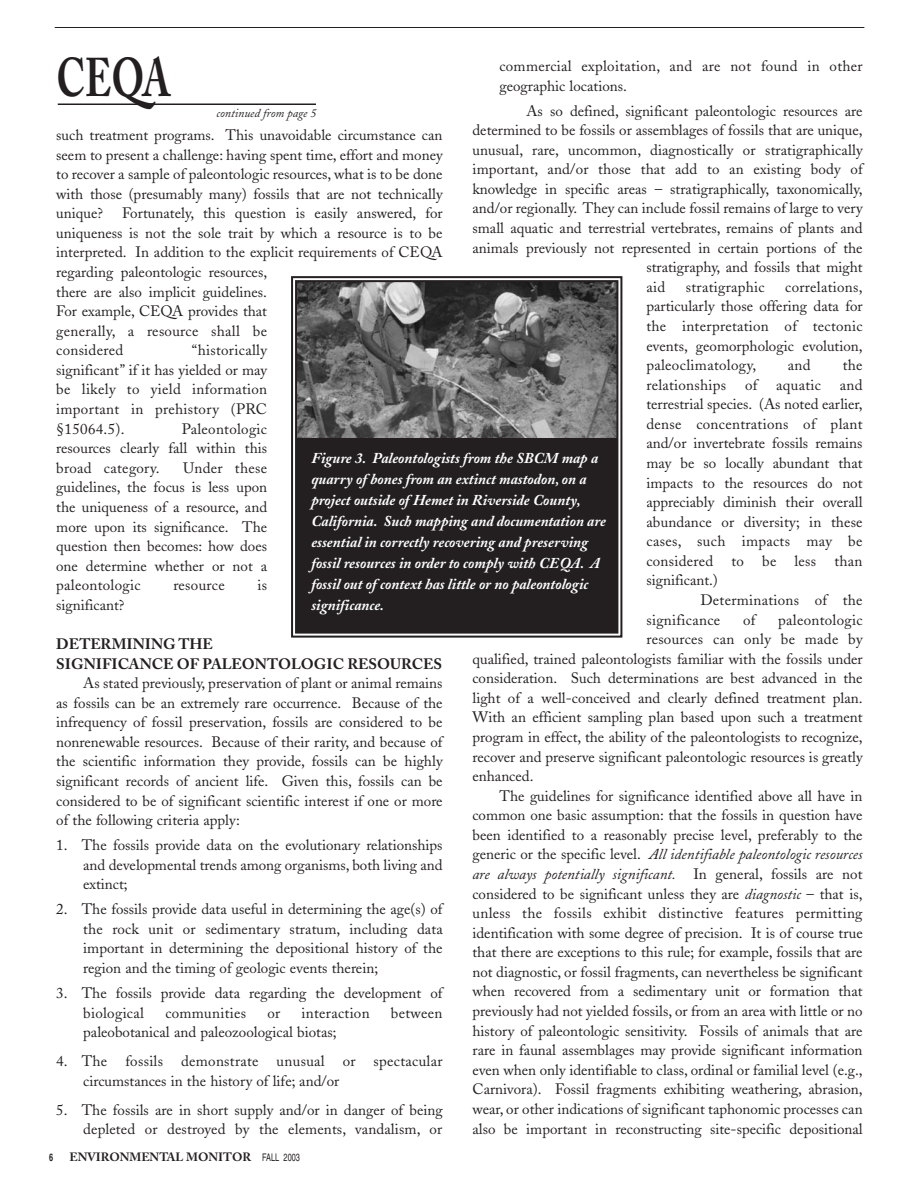
<style>
.page{position:relative;width:918px;height:1188px;background:#fff}
.page>*{position:absolute;margin:0;border:0;box-sizing:border-box;transform-origin:0 0}
.t1{font:700 54px "Adobe Caslon";color:#231f20;scale:.7 1}
.t2{font:15px/19.6px "Adobe Caslon";color:#231f20;text-align:justify}
.t3{font:15px/19.6px "Adobe Caslon";letter-spacing:.02em;color:#231f20}
.t4{font:italic 700 15px/21px "Adobe Caslon";color:#fff}
.t5{font:italic 15px "Adobe Caslon";color:#231f20}
.t6{font:700 15px/19.5px "Adobe Caslon";color:#231f20}
.t7{font:700 12px "Adobe Caslon";color:#231f20}
.t8{font:italic 12px "Adobe Caslon";color:#231f20}
.t9{font:700 10.5px "Helvetica";color:#231f20;scale:.7 1}
.s1{font-style:normal}
.s2{font-style:italic}
.s3{font-family:"Helvetica";font-weight:400;font-size:10.5px}
</style>
<div class="page">
<hr style="left:55px;top:27px;width:809px;height:1px;background:#231f20">
<hr style="left:58px;top:104px;width:258px;height:1px;background:#231f20">
<img style="left:298px;top:283px;width:317px;height:156px">
<div style="left:291px;top:276px;width:331px;height:362px;border:2px solid #231f20"></div>
<div style="left:295px;top:280px;width:323px;height:354px;border:2px solid #231f20"></div>
<div style="left:296px;top:439px;width:321px;height:193px;background:#231f20"></div>
<h1 class="t1" style="left:57px;top:56px;width:164px">CEQA</h1>
<p class="t3" style="left:500px;top:58px;width:365px">commercial exploitation, and are not found in other geographic locations.</p>
<p class="t2" style="left:526px;top:103px;width:338px">As so defined, significant paleontologic resources are</p>
<p class="t2" style="left:472px;top:122px;width:392px">determined to be fossils or assemblages of fossils that are unique,</p>
<p class="t2" style="left:472px;top:142px;width:392px">unusual, rare, uncommon, diagnostically or stratigraphically</p>
<p class="t2" style="left:472px;top:161px;width:392px">important, and/or those that add to an existing body of</p>
<p class="t2" style="left:472px;top:181px;width:392px">knowledge in specific areas – stratigraphically, taxonomically,</p>
<p class="t2" style="left:472px;top:200px;width:392px">and/or regionally. They can include fossil remains of large to very</p>
<p class="t2" style="left:472px;top:220px;width:392px">small aquatic and terrestrial vertebrates, remains of plants and</p>
<p class="t2" style="left:472px;top:240px;width:392px">animals previously not represented in certain portions of the</p>
<p class="t2" style="left:646px;top:259px;width:218px">stratigraphy, and fossils that might</p>
<p class="t2" style="left:646px;top:279px;width:20px">aid</p>
<p class="t3" style="left:686px;top:279px;width:80px">stratigraphic</p>
<p class="t8" style="left:216px;top:109px;width:102px">continued from page 5</p>
<p class="t2" style="left:56px;top:127px;width:388px">such treatment programs. This unavoidable circumstance can seem to present a challenge: having spent time, effort and money to recover a sample of paleontologic resources, what is to be done with those (presumably many) fossils that are not technically unique?</p>
<p class="t2" style="left:56px;top:205px;width:388px;text-align:left;text-indent:66px">Fortunately, this question is easily answered, for uniqueness is not the sole trait by which a resource is to be interpreted. In addition to the explicit requirements of CEQA regarding paleontologic resources,<br>there are also implicit guidelines.<br>For example, CEQA provides that<br>generally, a resource shall be<br>considered</p>
<p class="t2" style="left:646px;top:279px;width:218px;text-indent:139px">correlations, particularly those offering data for the interpretation of tectonic events, geomorphologic evolution, paleoclimatology,</p>
<p class="t2" style="left:56px;top:342px;width:212px;text-indent:135px">“historically significant” if it has yielded or may be likely to yield information important in prehistory (PRC §15064.5).</p>
<p class="t2" style="left:788px;top:357px;width:24px">and</p>
<p class="t2" style="left:843px;top:357px;width:21px">the</p>
<p class="t2" style="left:646px;top:377px;width:218px;text-indent:193px">and terrestrial species. (As noted earlier, dense concentrations of plant and/or invertebrate fossils remains may be so locally abundant that impacts to the resources do not appreciably diminish their overall abundance or diversity; in these cases, such impacts may be considered to be less than significant.)</p>
<p class="t3" style="left:646px;top:592px;width:218px;text-indent:54px">Determinations of the significance</p>
<p class="t3" style="left:646px;top:377px;width:81px">relationships</p>
<p class="t2" style="left:745px;top:377px;width:14px">of</p>
<p class="t3" style="left:776px;top:377px;width:46px">aquatic</p>
<p class="t2" style="left:56px;top:421px;width:212px;text-indent:126px">Paleontologic resources clearly fall within this broad category.</p>
<p class="t4" style="left:311px;top:450px;width:296px">Figure 3. Paleontologists from the SBCM map a quarry of bones from an extinct mastodon, on a project outside of Hemet in Riverside County, California. Such mapping and documentation are essential in correctly recovering and preserving fossil resources in order to comply with CEQA. A fossil out of context has little or no paleontologic significance.</p>
<p class="t2" style="left:56px;top:460px;width:212px;text-indent:127px">Under these guidelines, the focus is less upon the uniqueness of a resource, and more upon its significance. The question then becomes: how does one determine whether or not a paleontologic</p>
<p class="t3" style="left:173px;top:577px;width:53px">resource</p>
<p class="t2" style="left:257px;top:577px;width:11px">is</p>
<p class="t2" style="left:56px;top:597px;width:70px">significant?</p>
<p class="t6" style="left:56px;top:636px;width:387px">DETERMINING THE<br>SIGNIFICANCE OF PALEONTOLOGIC RESOURCES</p>
<p class="t2" style="left:56px;top:675px;width:388px;text-indent:27px">As stated previously, preservation of plant or animal remains as fossils can be an extremely rare occurrence. Because of the infrequency of fossil preservation, fossils are considered to be nonrenewable resources. Because of their rarity, and because of the scientific information they provide, fossils can be highly significant records of ancient life. Given this, fossils can be considered to be of significant scientific interest if one or more of the following criteria apply:</p>
<p class="t2" style="left:83px;top:837px;width:361px;text-indent:-27px">1. The fossils provide data on the evolutionary relationships and developmental trends among organisms, both living and extinct;</p>
<p class="t2" style="left:83px;top:901px;width:361px;text-indent:-27px">2. The fossils provide data useful in determining the age(s) of the rock unit or sedimentary stratum, including data important in determining the depositional history of the region and the timing of geologic events therein;</p>
<p class="t2" style="left:83px;top:985px;width:361px;text-indent:-27px">3. The fossils provide data regarding the development of biological</p>
<p class="t2" style="left:743px;top:611px;width:14px">of</p>
<p class="t3" style="left:778px;top:611px;width:86px">paleontologic</p>
<p class="t3" style="left:646px;top:631px;width:218px">resources can only be made by</p>
<p class="t2" style="left:472px;top:651px;width:392px">qualified, trained paleontologists familiar with the fossils under</p>
<p class="t2" style="left:472px;top:670px;width:392px">consideration. Such determinations are best advanced in the</p>
<p class="t2" style="left:472px;top:690px;width:392px">light of a well-conceived and clearly defined treatment plan.</p>
<p class="t2" style="left:472px;top:709px;width:392px">With an efficient sampling plan based upon such a treatment</p>
<p class="t2" style="left:472px;top:729px;width:392px">program in effect, the ability of the paleontologists to recognize,</p>
<p class="t2" style="left:472px;top:748px;width:392px">recover and preserve significant paleontologic resources is greatly</p>
<p class="t2" style="left:472px;top:768px;width:63px">enhanced.</p>
<p class="t2" style="left:500px;top:788px;width:365px">The guidelines for significance identified above all have in</p>
<p class="t2" style="left:472px;top:807px;width:392px">common one basic assumption: that the fossils in question have</p>
<p class="t2" style="left:472px;top:827px;width:392px">been identified to a reasonably precise level, preferably to the</p>
<p class="t5" style="left:472px;top:849px;width:392px"><span class="s1">generic or the specific level.</span> All identifiable paleontologic resources</p>
<p class="t5" style="left:472px;top:869px;width:392px">are always potentially significant. <span class="s1">In general, fossils are not</span></p>
<p class="t2" style="left:473px;top:886px;width:392px">considered to be significant unless they are <span class="s2">diagnostic</span> – that is,</p>
<p class="t3" style="left:472px;top:905px;width:392px">unless the fossils exhibit distinctive features permitting</p>
<p class="t2" style="left:472px;top:925px;width:392px">identification with some degree of precision. It is of course true</p>
<p class="t2" style="left:472px;top:944px;width:392px">that there are exceptions to this rule; for example, fossils that are</p>
<p class="t2" style="left:472px;top:964px;width:392px">not diagnostic, or fossil fragments, can nevertheless be significant</p>
<p class="t2" style="left:472px;top:983px;width:392px">when recovered from a sedimentary unit or formation that</p>
<p class="t2" style="left:472px;top:1003px;width:392px">previously had not yielded fossils, or from an area with little or no</p>
<p class="t2" style="left:472px;top:1023px;width:392px">history of paleontologic sensitivity. Fossils of animals that are</p>
<p class="t2" style="left:472px;top:1042px;width:392px">rare in faunal assemblages may provide significant information</p>
<p class="t2" style="left:472px;top:1062px;width:392px">even when only identifiable to class, ordinal or familial level (e.g.,</p>
<p class="t2" style="left:472px;top:1081px;width:392px">Carnivora). Fossil fragments exhibiting weathering, abrasion,</p>
<p class="t2" style="left:472px;top:1101px;width:392px">wear, or other indications of significant taphonomic processes can</p>
<p class="t2" style="left:472px;top:1120px;width:392px">also be important in reconstructing site-specific depositional</p>
<p class="t3" style="left:165px;top:1004px;width:82px">communities</p>
<p class="t2" style="left:267px;top:1004px;width:14px">or</p>
<p class="t3" style="left:302px;top:1004px;width:70px">interaction</p>
<p class="t3" style="left:391px;top:1004px;width:53px">between</p>
<p class="t2" style="left:83px;top:1024px;width:255px">paleobotanical and paleozoological biotas;</p>
<p class="t3" style="left:83px;top:1053px;width:361px;text-indent:-27px">4. The fossils demonstrate unusual or spectacular circumstances in the history of life; and/or</p>
<p class="t2" style="left:56px;top:1102px;width:388px;text-align:right">5. The fossils are in short supply and/or in danger of being depleted or destroyed by the elements, vandalism, or</p>
<p class="t9" style="left:49px;top:1153px;width:7px">6</p>
<p class="t7" style="left:70px;top:1152px;width:232px">ENVIRONMENTAL MONITOR <span class="s3">FALL 2003</span></p>
</div>
